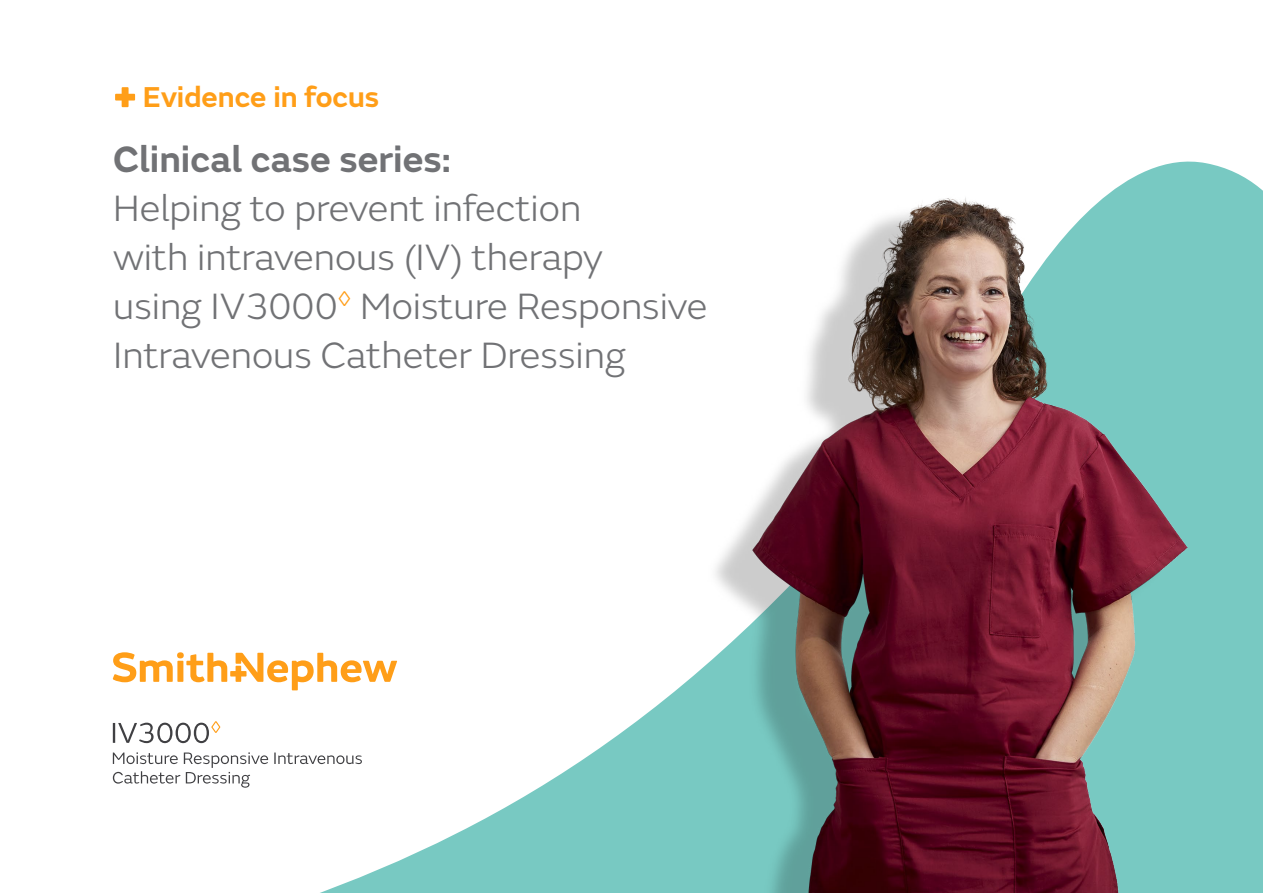
<style>
.page{position:relative;width:1263px;height:893px;background:#fff}
.page>*{position:absolute;margin:0;border:0;box-sizing:border-box;transform-origin:0 0}
.t1{font:300 38.25px/49.2px "SN Emeric";color:#717275}
.t2{font:600 38.25px "SN Emeric";color:#717275}
.t3{font:600 30px "SN Emeric";color:#ff9e18}
</style>
<div class="page">
<svg style="left:112px;top:652px;width:520px;height:241px"></svg>
<div style="left:115px;top:94px;width:20px;height:7px;background:#ff9e18"></div>
<div style="left:122px;top:87px;width:7px;height:20px;background:#ff9e18"></div>
<svg style="left:113px;top:721px;width:107px;height:22px"></svg>
<svg style="left:113px;top:752px;width:249px;height:36px"></svg>
<div style="left:177px;top:652px;width:7px;height:6px;background:#ff9e18;border-radius:50%"></div>
<svg style="left:113px;top:652px;width:60px;height:30px"></svg>
<div style="left:177px;top:661px;width:6px;height:21px;background:#ff9e18"></div>
<svg style="left:186px;top:653px;width:211px;height:37px"></svg>
<img style="left:632px;top:161px;width:631px;height:732px">
<p class="t3" style="left:143px;top:78px;width:238px">Evidence in focus</p>
<p class="t2" style="left:113px;top:134px;width:339px">Clinical case series:</p>
<p class="t1" style="left:113px;top:183px;width:596px">Helping to prevent infection<br>with intravenous (IV) therapy<br>using IV3000<sup>◊</sup> Moisture Responsive<br>Intravenous Catheter Dressing</p>
</div>
